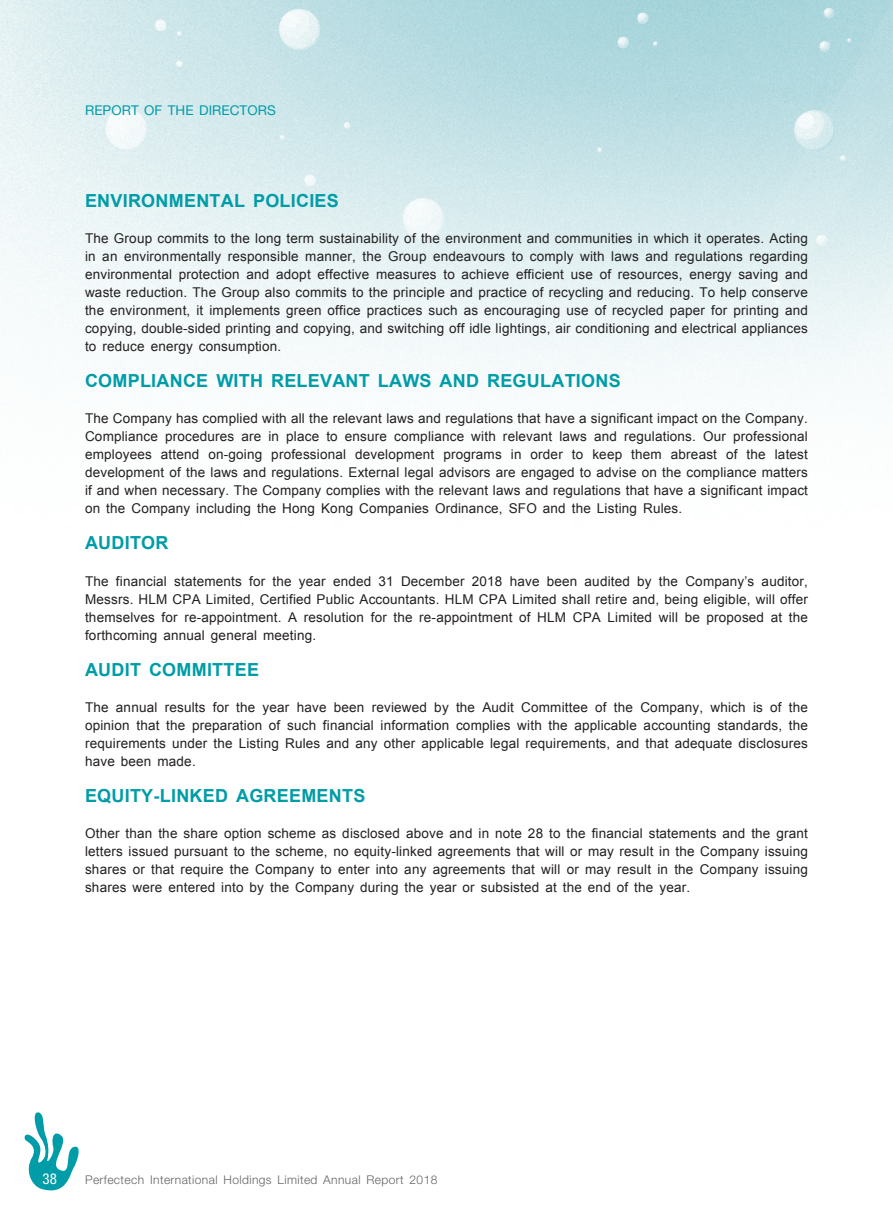
<style>
.page{position:relative;width:893px;height:1212px;background:#fff}
.page>*{position:absolute;margin:0;border:0;box-sizing:border-box;transform-origin:0 0}
._03_H1{font:700 18px "Arial";letter-spacing:.015em;color:#009ca7}
.t1{font:condensed 15px "Helvetica Neue LT Std";color:#fff}
._01_Body_Text{font:13.5px/18px "Arial";letter-spacing:.015em;color:#231f20;text-align:justify}
.t2{font:13.5px "Helvetica Neue LT Std";letter-spacing:.005em;color:#009ca7}
.t3{font:300 12px "Helvetica Neue LT Std";letter-spacing:.035em;color:#636366}
</style>
<div class="page">
<img style="left:0;top:0;width:893px;height:407px">
<svg style="left:24px;top:1112px;width:55px;height:79px"></svg>
<p class="t2" style="left:85px;top:102px;width:192px">REPORT OF THE DIRECTORS</p>
<p class="_03_H1" style="left:85px;top:189px;width:255px">ENVIRONMENTAL POLICIES</p>
<p class="_01_Body_Text" style="left:85px;top:230px;width:724px">The Group commits to the long term sustainability of the environment and communities in which it operates. Acting in an environmentally responsible manner, the Group endeavours to comply with laws and regulations regarding environmental protection and adopt effective measures to achieve efficient use of resources, energy saving and waste reduction. The Group also commits to the principle and practice of recycling and reducing. To help conserve the environment, it implements green office practices such as encouraging use of recycled paper for printing and copying, double-sided printing and copying, and switching off idle lightings, air conditioning and electrical appliances to reduce energy consumption.</p>
<p class="_03_H1" style="left:85px;top:369px;width:537px">COMPLIANCE WITH RELEVANT LAWS AND REGULATIONS</p>
<p class="_01_Body_Text" style="left:85px;top:410px;width:724px">The Company has complied with all the relevant laws and regulations that have a significant impact on the Company.<br>Compliance procedures are in place to ensure compliance with relevant laws and regulations. Our professional employees attend on-going professional development programs in order to keep them abreast of the latest development of the laws and regulations. External legal advisors are engaged to advise on the compliance matters if and when necessary. The Company complies with the relevant laws and regulations that have a significant impact on the Company including the Hong Kong Companies Ordinance, SFO and the Listing Rules.</p>
<p class="_03_H1" style="left:85px;top:531px;width:85px">AUDITOR</p>
<p class="_01_Body_Text" style="left:85px;top:572px;width:724px">The financial statements for the year ended 31 December 2018 have been audited by the Company’s auditor, Messrs. HLM CPA Limited, Certified Public Accountants. HLM CPA Limited shall retire and, being eligible, will offer themselves for re-appointment. A resolution for the re-appointment of HLM CPA Limited will be proposed at the forthcoming annual general meeting.</p>
<p class="_03_H1" style="left:85px;top:657px;width:176px">AUDIT COMMITTEE</p>
<p class="_01_Body_Text" style="left:85px;top:698px;width:724px">The annual results for the year have been reviewed by the Audit Committee of the Company, which is of the opinion that the preparation of such financial information complies with the applicable accounting standards, the requirements under the Listing Rules and any other applicable legal requirements, and that adequate disclosures have been made.</p>
<p class="_03_H1" style="left:85px;top:783px;width:282px">EQUITY-LINKED AGREEMENTS</p>
<p class="_01_Body_Text" style="left:85px;top:824px;width:724px">Other than the share option scheme as disclosed above and in note 28 to the financial statements and the grant letters issued pursuant to the scheme, no equity-linked agreements that will or may result in the Company issuing shares or that require the Company to enter into any agreements that will or may result in the Company issuing shares were entered into by the Company during the year or subsisted at the end of the year.</p>
<p class="t1" style="left:42px;top:1169px;width:16px">38</p>
<p class="t3" style="left:85px;top:1172px;width:354px">Perfectech International Holdings Limited Annual Report 2018</p>
</div>
